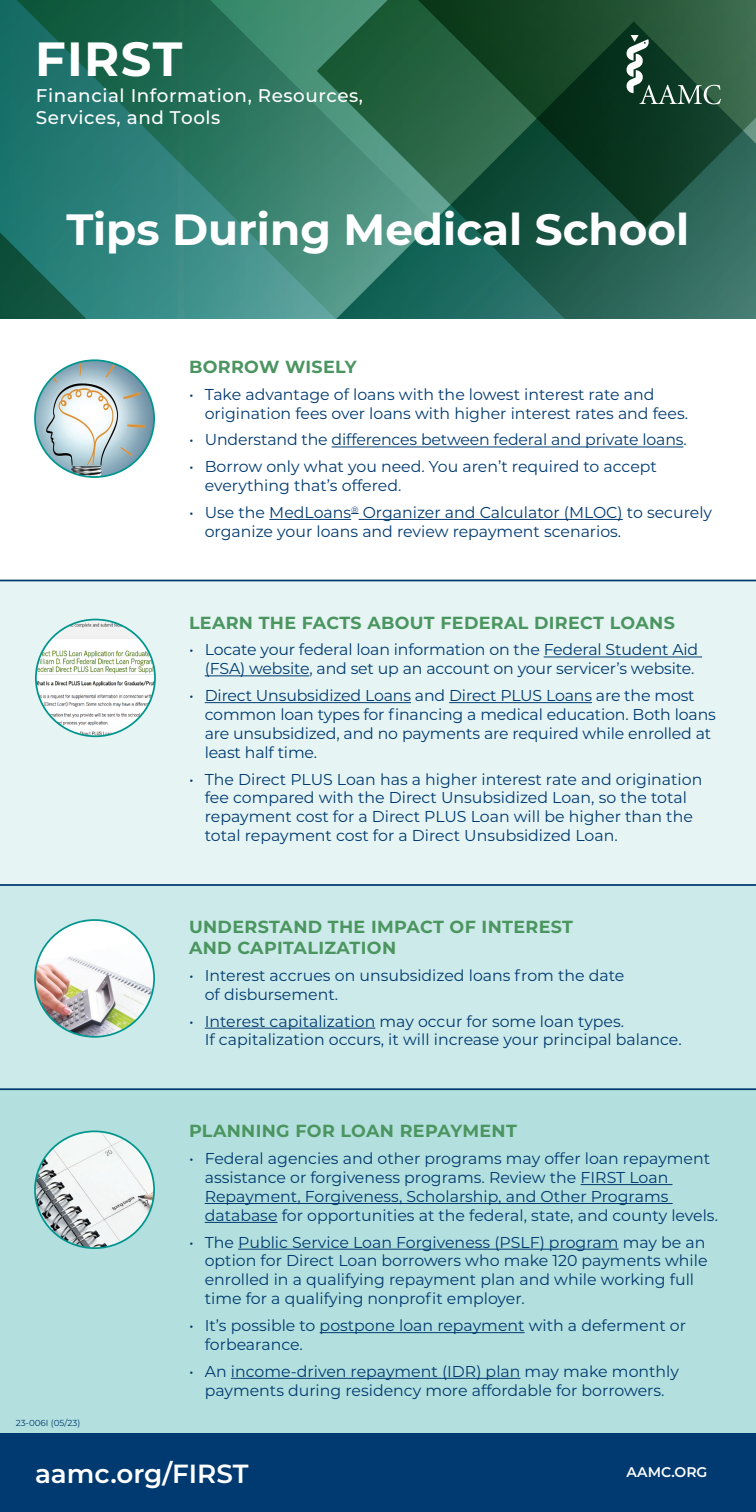
<style>
.page{position:relative;width:756px;height:1512px;background:#fff}
.page>*{position:absolute;margin:0;border:0;box-sizing:border-box;transform-origin:0 0}
.t1{font:700 47.95px "Montserrat";letter-spacing:.03em;color:#fff}
.t2{font:700 43.75px "Montserrat";color:#fff}
.t3{font:600 26.25px "Montserrat";color:#fff}
.t4{font:500 18.38px/22.1px "Montserrat";letter-spacing:.03em;color:#fff}
.t5{font:700 17.5px/21px "Montserrat";letter-spacing:.02em;color:#4b9560}
.t6{font:15.75px/18.9px "Montserrat";color:#003a70}
.t7{font:600 14px "Montserrat";color:#fff}
.t8{font:8.75px "Montserrat";color:#003a70}
</style>
<div class="page">
<div style="left:0;top:1090px;width:756px;height:343px;background:#b3e0de"></div>
<div style="left:0;top:885px;width:756px;height:205px;background:#cceae9"></div>
<div style="left:0;top:581px;width:756px;height:304px;background:#e6f5f4"></div>
<svg style="left:0;top:0;width:626px;height:126px;background:#206a54"></svg>
<svg style="left:0;top:126px;width:280px;height:192px;background:#2e7f76"></svg>
<svg style="left:280px;top:21px;width:476px;height:297px;background:#296751"></svg>
<svg style="left:626px;top:0;width:130px;height:303px;background:#2c5d4a"></svg>
<div style="left:0;top:1433px;width:756px;height:79px;background:#003a70"></div>
<hr style="left:332px;top:447px;width:351px;height:1px;background:#003a70">
<hr style="left:269px;top:519px;width:82px;height:1px;background:#003a70">
<hr style="left:359px;top:519px;width:264px;height:1px;background:#003a70">
<hr style="left:0;top:580px;width:756px;height:1px;background:#003a70">
<hr style="left:544px;top:657px;width:158px;height:1px;background:#003a70">
<hr style="left:205px;top:675px;width:104px;height:1px;background:#003a70">
<hr style="left:205px;top:702px;width:206px;height:1px;background:#003a70">
<hr style="left:449px;top:702px;width:143px;height:1px;background:#003a70">
<hr style="left:0;top:884px;width:756px;height:2px;background:#003a70">
<hr style="left:205px;top:1028px;width:170px;height:1px;background:#003a70">
<hr style="left:0;top:1088px;width:756px;height:2px;background:#003a70">
<hr style="left:581px;top:1184px;width:91px;height:1px;background:#003a70">
<hr style="left:205px;top:1203px;width:468px;height:1px;background:#003a70">
<hr style="left:205px;top:1222px;width:73px;height:1px;background:#003a70">
<hr style="left:238px;top:1249px;width:381px;height:1px;background:#003a70">
<hr style="left:320px;top:1332px;width:205px;height:1px;background:#003a70">
<hr style="left:231px;top:1378px;width:290px;height:1px;background:#003a70">
<img style="left:35px;top:362px;width:119px;height:115px">
<div style="left:34px;top:359px;width:121px;height:119px;border:2px solid #00968f;border-radius:50%"></div>
<img style="left:36px;top:620px;width:119px;height:116px">
<div style="left:35px;top:619px;width:121px;height:118px;border:2px solid #00968f;border-radius:50%"></div>
<img style="left:35px;top:920px;width:119px;height:117px">
<div style="left:34px;top:919px;width:121px;height:119px;border:2px solid #00968f;border-radius:50%"></div>
<img style="left:35px;top:1133px;width:119px;height:115px">
<div style="left:34px;top:1130px;width:121px;height:119px;border:2px solid #00968f;border-radius:50%"></div>
<h1 class="t1" style="left:35px;top:24px;width:149px">FIRST</h1>
<p class="t4" style="left:36px;top:83px;width:329px">Financial Information, Resources,<br>Services, and Tools</p>
<p class="t2" style="left:67px;top:198px;width:624px">Tips During Medical School</p>
<h2 class="t5" style="left:189px;top:355px;width:169px">BORROW WISELY</h2>
<p class="t6" style="left:205px;top:384px;width:485px;text-indent:-16px">• Take advantage of loans with the lowest interest rate and origination fees over loans with higher interest rates and fees.</p>
<p class="t6" style="left:189px;top:430px;width:499px">• Understand the differences between federal and private loans.</p>
<p class="t6" style="left:205px;top:457px;width:454px;text-indent:-16px">• Borrow only what you need. You aren’t required to accept everything that’s offered.</p>
<p class="t6" style="left:205px;top:502px;width:509px;text-indent:-16px">• Use the MedLoans<sup>®</sup> Organizer and Calculator (MLOC) to securely organize your loans and review repayment scenarios.</p>
<h2 class="t5" style="left:189px;top:611px;width:487px">LEARN THE FACTS ABOUT FEDERAL DIRECT LOANS</h2>
<p class="t6" style="left:189px;top:640px;width:511px;text-align:right">• Locate your federal loan information on the Federal Student Aid (FSA) website, and set up an account on your servicer’s website.</p>
<p class="t6" style="left:205px;top:685px;width:513px;text-indent:-16px">• Direct Unsubsidized Loans and Direct PLUS Loans are the most common loan types for financing a medical education. Both loans are unsubsidized, and no payments are required while enrolled at least half time.</p>
<p class="t6" style="left:205px;top:769px;width:499px;text-indent:-16px">• The Direct PLUS Loan has a higher interest rate and origination fee compared with the Direct Unsubsidized Loan, so the total repayment cost for a Direct PLUS Loan will be higher than the total repayment cost for a Direct Unsubsidized Loan.</p>
<h2 class="t5" style="left:189px;top:916px;width:385px">UNDERSTAND THE IMPACT OF INTEREST<br>AND CAPITALIZATION</h2>
<p class="t6" style="left:205px;top:965px;width:421px;text-indent:-16px">• Interest accrues on unsubsidized loans from the date of disbursement.</p>
<p class="t6" style="left:205px;top:1011px;width:478px;text-indent:-16px">• Interest capitalization may occur for some loan types.<br>If capitalization occurs, it will increase your principal balance.</p>
<p class="t8" style="left:16px;top:1417px;width:66px">23-006I (05/23)</p>
<h2 class="t5" style="left:189px;top:1120px;width:329px">PLANNING FOR LOAN REPAYMENT</h2>
<p class="t6" style="left:205px;top:1149px;width:515px;text-indent:-16px">• Federal agencies and other programs may offer loan repayment assistance or forgiveness programs. Review the FIRST Loan Repayment, Forgiveness, Scholarship, and Other Programs database for opportunities at the federal, state, and county levels.</p>
<p class="t6" style="left:205px;top:1232px;width:504px;text-indent:-16px">• The Public Service Loan Forgiveness (PSLF) program may be an option for Direct Loan borrowers who make 120 payments while enrolled in a qualifying repayment plan and while working full time for a qualifying nonprofit employer.</p>
<p class="t6" style="left:205px;top:1315px;width:483px;text-indent:-16px">• It’s possible to postpone loan repayment with a deferment or forbearance.</p>
<p class="t6" style="left:189px;top:1361px;width:492px;text-align:center">• An income-driven repayment (IDR) plan may make monthly payments during residency more affordable for borrowers.</p>
<h3 class="t3" style="left:35px;top:1455px;width:215px">aamc.org/FIRST</h3>
<p class="t7" style="left:626px;top:1462px;width:82px">AAMC.ORG</p>
</div>
